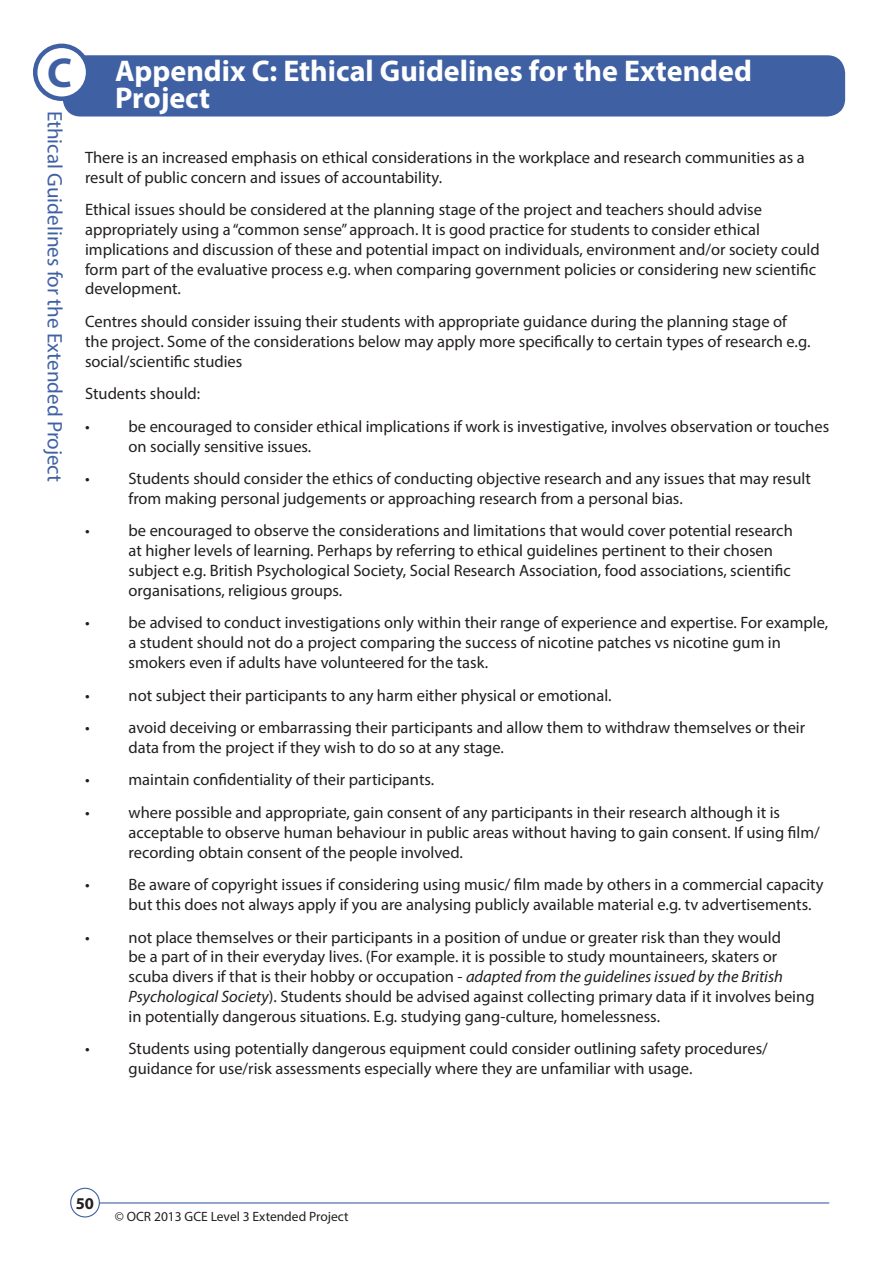
<style>
.page{position:relative;width:893px;height:1263px;background:#fff}
.page>*{position:absolute;margin:0;border:0;box-sizing:border-box;transform-origin:0 0}
.t1{font:700 42px "Myriad Pro";color:#3f61a4}
.t2{font:700 30px/27px "Myriad Pro";color:#fff}
.t3{font:21px "Myriad Pro";color:#3f61a4}
.t4{font:16.5px/19.8px "Myriad Pro";color:#231f20}
.t5{font:700 16.5px "Myriad Pro";color:#231f20}
.t6{font:13.5px "Myriad Pro";color:#231f20}
.s1{font-style:italic}
</style>
<div class="page">
<hr style="left:99px;top:1202px;width:730px;height:1px;background:#3f61a4">
<div style="left:70px;top:1188px;width:30px;height:29px;border:1px solid #3f61a4;border-radius:50%"></div>
<div style="left:63px;top:55px;width:782px;height:62px;background:#3f61a4;border-radius:18px"></div>
<div style="left:35px;top:46px;width:53px;height:53px;background:#fff;border-radius:50%"></div>
<div style="left:33px;top:44px;width:57px;height:57px;border:4px solid #3f61a4;border-radius:50%"></div>
<h1 class="t1" style="left:47px;top:46px;width:26px">C</h1>
<p class="t3" style="left:68px;top:111px;width:373px;rotate:90deg">Ethical Guidelines for the Extended Project</p>
<h2 class="t2" style="left:115px;top:56px;width:638px">Appendix C: Ethical Guidelines for the Extended<br>Project</h2>
<p class="t4" style="left:85px;top:147px;width:721px">There is an increased emphasis on ethical considerations in the workplace and research communities as a result of public concern and issues of accountability.</p>
<p class="t4" style="left:85px;top:200px;width:736px">Ethical issues should be considered at the planning stage of the project and teachers should advise appropriately using a “common sense” approach. It is good practice for students to consider ethical implications and discussion of these and potential impact on individuals, environment and/or society could form part of the evaluative process e.g. when comparing government policies or considering new scientific development.</p>
<p class="t4" style="left:85px;top:311px;width:727px">Centres should consider issuing their students with appropriate guidance during the planning stage of the project. Some of the considerations below may apply more specifically to certain types of research e.g. social/scientific studies</p>
<p class="t4" style="left:85px;top:383px;width:117px">Students should:</p>
<p class="t4" style="left:129px;top:416px;width:702px;text-indent:-43px">• be encouraged to consider ethical implications if work is investigative, involves observation or touches on socially sensitive issues.</p>
<p class="t4" style="left:129px;top:468px;width:684px;text-indent:-43px">• Students should consider the ethics of conducting objective research and any issues that may result from making personal judgements or approaching research from a personal bias.</p>
<p class="t4" style="left:129px;top:521px;width:666px;text-indent:-43px">• be encouraged to observe the considerations and limitations that would cover potential research at higher levels of learning. Perhaps by referring to ethical guidelines pertinent to their chosen subject e.g. British Psychological Society, Social Research Association, food associations, scientific organisations, religious groups.</p>
<p class="t4" style="left:129px;top:613px;width:701px;text-indent:-43px">• be advised to conduct investigations only within their range of experience and expertise. For example, a student should not do a project comparing the success of nicotine patches vs nicotine gum in smokers even if adults have volunteered for the task.</p>
<p class="t4" style="left:85px;top:685px;width:528px">• not subject their participants to any harm either physical or emotional.</p>
<p class="t4" style="left:129px;top:717px;width:678px;text-indent:-43px">• avoid deceiving or embarrassing their participants and allow them to withdraw themselves or their data from the project if they wish to do so at any stage.</p>
<p class="t4" style="left:85px;top:770px;width:351px">• maintain confidentiality of their participants.</p>
<p class="t4" style="left:129px;top:802px;width:693px;text-indent:-43px">• where possible and appropriate, gain consent of any participants in their research although it is acceptable to observe human behaviour in public areas without having to gain consent. If using film/ recording obtain consent of the people involved.</p>
<p class="t4" style="left:129px;top:874px;width:697px;text-indent:-43px">• Be aware of copyright issues if considering using music/ film made by others in a commercial capacity but this does not always apply if you are analysing publicly available material e.g. tv advertisements.</p>
<p class="t4" style="left:129px;top:927px;width:687px;text-indent:-43px">• not place themselves or their participants in a position of undue or greater risk than they would<br>be a part of in their everyday lives. (For example. it is possible to study mountaineers, skaters or scuba divers if that is their hobby or occupation - <span class="s1">adapted from the guidelines issued by the British Psychological Society</span>). Students should be advised against collecting primary data if it involves being in potentially dangerous situations. E.g. studying gang-culture, homelessness.</p>
<p class="t4" style="left:129px;top:1039px;width:641px;text-indent:-43px">• Students using potentially dangerous equipment could consider outlining safety procedures/ guidance for use/risk assessments especially where they are unfamiliar with usage.</p>
<p class="t5" style="left:76px;top:1192px;width:20px">50</p>
<p class="t6" style="left:115px;top:1208px;width:235px">© OCR 2013 GCE Level 3 Extended Project</p>
</div>
